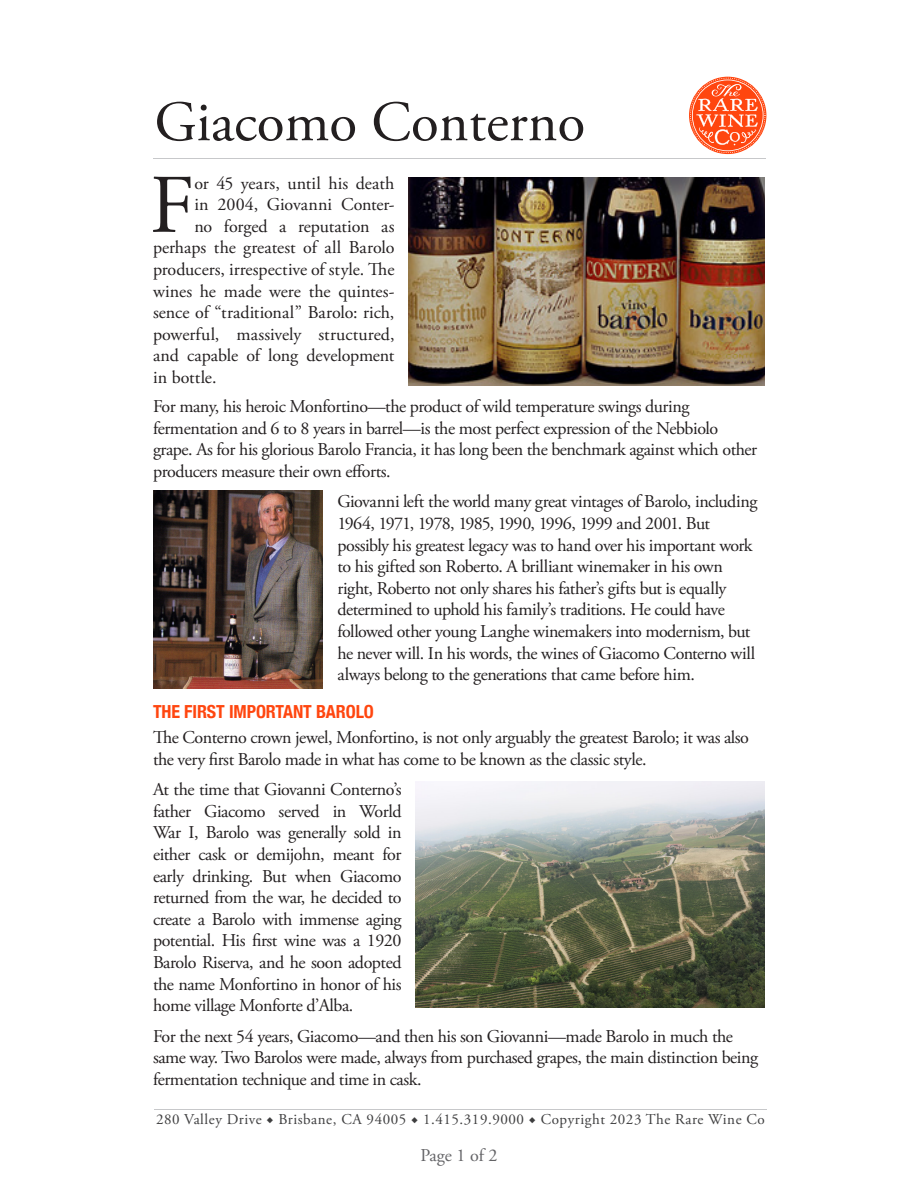
<style>
.page{position:relative;width:918px;height:1188px;background:#fff}
.page>*{position:absolute;margin:0;border:0;box-sizing:border-box;transform-origin:0 0}
.t1{font:83.1px "Adobe Garamond Pro";color:#231f20}
.t2{font:57px "Adobe Garamond Pro";color:#231f20}
.Body_copy{font:18px/21.6px "Adobe Garamond Pro";letter-spacing:-.025em;color:#231f20}
.Body_copy-2{font:18px "Adobe Garamond Pro";color:#231f20}
.Body_copy-3{font:18px "Adobe Garamond Pro";letter-spacing:-.005em;color:#231f20}
.Body_copy-4{font:18px "Adobe Garamond Pro";letter-spacing:.005em;color:#231f20}
.Red_subheads{font:700 condensed 18px "Helvetica Neue";letter-spacing:-.005em;color:#ff460f}
.t3{font:18px "Adobe Garamond Pro";color:#636366}
.t4{font:15px "Adobe Garamond Pro";letter-spacing:.035em;color:#3e3e3f}
.s1{font-family:"Minion Pro"}
</style>
<div class="page">
<svg style="left:689px;top:77px;width:77px;height:77px"></svg>
<hr style="left:154px;top:1110px;width:612px;height:1px;background:#c7c8ca">
<hr style="left:153px;top:158px;width:612px;height:1px;background:#c7c8ca">
<img style="left:153px;top:490px;width:169px;height:198px">
<img style="left:408px;top:177px;width:357px;height:209px">
<img style="left:415px;top:782px;width:350px;height:226px">
<h2 class="t2" style="left:154px;top:88px;width:432px">Giacomo Conterno</h2>
<p class="t1" style="left:150px;top:156px;width:46px">F</p>
<p class="Body_copy-4" style="left:194px;top:172px;width:202px">or 45 years, until his death</p>
<p class="Body_copy-2" style="left:194px;top:194px;width:202px">in 2004, Giovanni Conter-</p>
<p class="Body_copy-3" style="left:194px;top:215px;width:202px">no forged a reputation as</p>
<p class="Body_copy-2" style="left:153px;top:237px;width:243px">perhaps the greatest of all Barolo</p>
<p class="Body_copy-2" style="left:153px;top:258px;width:243px">producers, irrespective of style. The</p>
<p class="Body_copy-3" style="left:153px;top:280px;width:243px">wines he made were the quintes-</p>
<p class="Body_copy-2" style="left:153px;top:302px;width:243px">sence of “traditional” Barolo: rich,</p>
<p class="Body_copy-2" style="left:153px;top:323px;width:243px">powerful, massively structured,</p>
<p class="Body_copy" style="left:153px;top:345px;width:243px">and capable of long development</p>
<p class="Body_copy-4" style="left:153px;top:366px;width:65px">in bottle.</p>
<p class="Body_copy" style="left:153px;top:396px;width:606px">For many, his heroic Monfortino—the product of wild temperature swings during fermentation and 6 to 8 years in barrel—is the most perfect expression of the Nebbiolo grape. As for his glorious Barolo Francia, it has long been the benchmark against which other producers measure their own efforts.</p>
<p class="Body_copy" style="left:338px;top:492px;width:421px">Giovanni left the world many great vintages of Barolo, including 1964, 1971, 1978, 1985, 1990, 1996, 1999 and 2001. But possibly his greatest legacy was to hand over his important work to his gifted son Roberto. A brilliant winemaker in his own right, Roberto not only shares his father’s gifts but is equally determined to uphold his family’s traditions. He could have followed other young Langhe winemakers into modernism, but he never will. In his words, the wines of Giacomo Conterno will always belong to the generations that came before him.</p>
<p class="Red_subheads" style="left:153px;top:697px;width:222px">THE FIRST IMPORTANT BAROLO</p>
<p class="Body_copy" style="left:153px;top:727px;width:598px">The Conterno crown jewel, Monfortino, is not only arguably the greatest Barolo; it was also the very first Barolo made in what has come to be known as the classic style.</p>
<p class="Body_copy" style="left:153px;top:779px;width:250px;text-align:justify">At the time that Giovanni Conterno’s father Giacomo served in World War I, Barolo was generally sold in either cask or demijohn, meant for early drinking. But when Giacomo returned from the war, he decided to create a Barolo with immense aging potential. His first wine was a 1920<br>Barolo Riserva, and he soon adopted the name Monfortino in honor of his home village Monforte d’Alba.</p>
<p class="Body_copy" style="left:153px;top:1026px;width:607px">For the next 54 years, Giacomo—and then his son Giovanni—made Barolo in much the same way. Two Barolos were made, always from purchased grapes, the main distinction being fermentation technique and time in cask.</p>
<p class="t4" style="left:156px;top:1111px;width:610px">280 Valley Drive <span class="s1">◆</span> Brisbane, CA 94005 <span class="s1">◆</span> 1.415.319.9000 <span class="s1">◆</span> Copyright 2023 The Rare Wine Co</p>
<p class="t3" style="left:420px;top:1145px;width:79px">Page 1 of 2</p>
</div>
